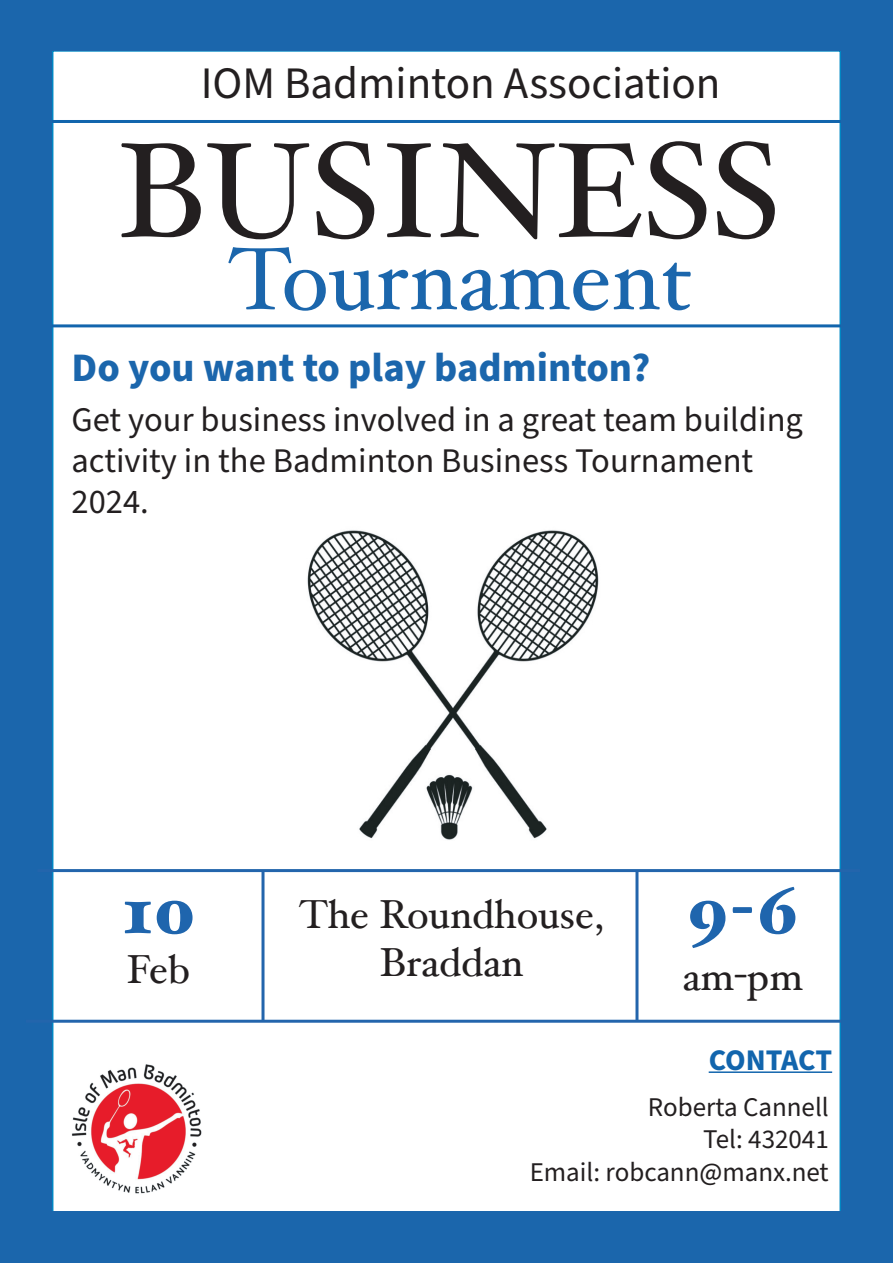
<style>
.page{position:relative;width:893px;height:1263px;background:#fff}
.page>*{position:absolute;margin:0;border:0;box-sizing:border-box;transform-origin:0 0}
.t1{font:135px "Hoefler Text";color:#231f20}
.t2{font:88.5px "Hoefler Text";color:#1b66ac}
.t3{font:900 67.5px "Hoefler Text";color:#1f65ad}
.t4{font:45px "Source Sans Pro";color:#231f20}
.t5{font:40.5px/48.6px "Hoefler Text";color:#231f20;text-align:center}
.t6{font:700 40.5px "Source Sans Pro";color:#1b66ac}
.t7{font:34.5px/41.4px "Source Sans Pro";color:#231f20}
.t8{font:700 30px "Source Sans Pro";letter-spacing:-.01em;color:#1265ad}
.t9{font:27px/32.4px "Source Sans Pro";color:#231f20;text-align:right}
</style>
<div class="page">
<hr style="left:52px;top:120px;width:789px;height:3px;background:#1265ad">
<hr style="left:52px;top:324px;width:789px;height:3px;background:#1265ad">
<div style="left:0;top:0;width:52px;height:1263px;background:#1b66ac"></div>
<div style="left:841px;top:0;width:52px;height:1263px;background:#1b66ac"></div>
<div style="left:49px;top:1212px;width:799px;height:51px;background:#1b66ac"></div>
<div style="left:0;top:0;width:860px;height:50px;background:#1b66ac"></div>
<img style="left:307px;top:530px;width:292px;height:310px">
<img style="left:71px;top:1064px;width:131px;height:130px">
<hr style="left:709px;top:1071px;width:123px;height:2px;background:#1265ad">
<hr style="left:37px;top:869px;width:823px;height:3px;background:#2365ac">
<hr style="left:26px;top:1020px;width:815px;height:3px;background:#2365ac">
<hr style="left:261px;top:870px;width:3px;height:151px;background:#2365ac">
<hr style="left:635px;top:870px;width:3px;height:151px;background:#2365ac">
<h3 class="t4" style="left:201px;top:53px;width:521px">IOM Badminton Association</h3>
<h1 class="t1" style="left:118px;top:111px;width:664px">BUSINESS</h1>
<h2 class="t2" style="left:228px;top:227px;width:466px">Tournament</h2>
<p class="t6" style="left:72px;top:340px;width:580px">Do you want to play badminton?</p>
<p class="t7" style="left:72px;top:399px;width:733px">Get your business involved in a great team building activity in the Badminton Business Tournament<br>2024.</p>
<h3 class="t3" style="left:122px;top:870px;width:75px">10</h3>
<p class="t5" style="left:299px;top:889px;width:306px">The Roundhouse,<br>Braddan</p>
<h3 class="t3" style="left:687px;top:870px;width:114px">9-6</h3>
<p class="t5" style="left:127px;top:945px;width:65px">Feb</p>
<p class="t5" style="left:682px;top:952px;width:122px">am-pm</p>
<p class="t8" style="left:709px;top:1039px;width:125px">CONTACT</p>
<p class="t9" style="left:530px;top:1091px;width:301px">Roberta Cannell<br>Tel: 432041<br>Email: robcann@manx.net</p>
</div>
